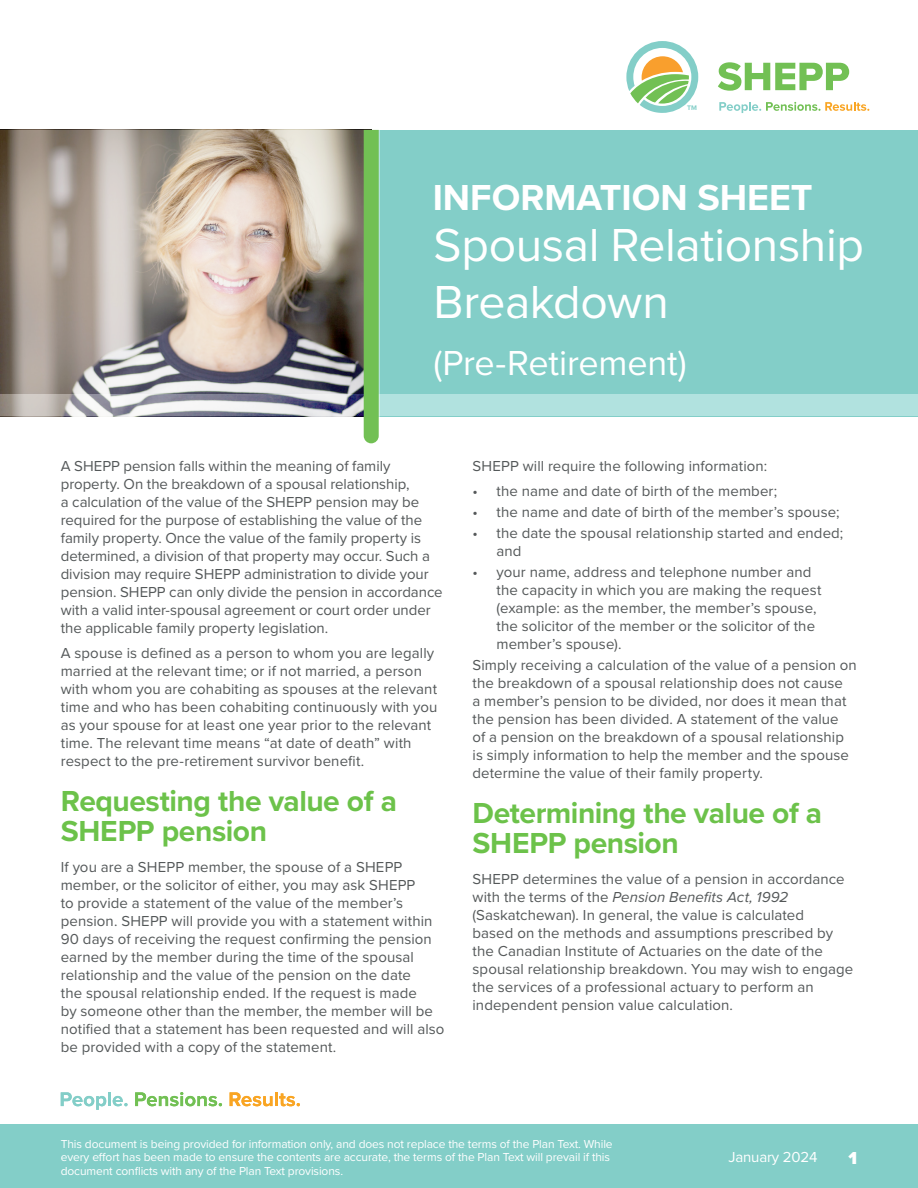
<style>
.page{position:relative;width:918px;height:1188px;background:#fff}
.page>*{position:absolute;margin:0;border:0;box-sizing:border-box;transform-origin:0 0}
.Info_Sheet_Title__Pa{font:48px/57px "Proxima Nova";letter-spacing:-.01em;color:#fff}
.t1{font:700 37.5px "Proxima Nova";color:#fff}
.Info_Sheet_Title__Pa-2{font:36px "Proxima Nova";letter-spacing:-.005em;color:#fff}
.Heading_1{font:700 30px/30px "Proxima Nova";letter-spacing:-.015em;color:#6cc24a}
.t2{font:900 18px "Proxima Nova";color:#fff}
.Copy{font:15px/18px "Proxima Nova";letter-spacing:.005em;color:#545859}
.t3{font:15px "Proxima Nova";letter-spacing:-.01em;color:#fff}
.t4{font:12px/13.5px "Proxima Nova";letter-spacing:-.01em;color:#fff}
.t5{font:700 6.9px "Proxima Nova";color:#83cec8}
.s1{font-style:italic}
</style>
<div class="page">
<div style="left:0;top:1125px;width:918px;height:63px;background:#83cec8"></div>
<svg style="left:61px;top:1092px;width:45px;height:18px"></svg>
<hr style="left:108px;top:1092px;width:3px;height:14px;background:#83cec8">
<svg style="left:113px;top:1096px;width:15px;height:10px"></svg>
<svg style="left:135px;top:1092px;width:87px;height:14px"></svg>
<svg style="left:230px;top:1092px;width:42px;height:14px"></svg>
<hr style="left:275px;top:1092px;width:3px;height:14px;background:#f9a523">
<svg style="left:279px;top:1093px;width:21px;height:13px"></svg>
<div style="left:371px;top:130px;width:547px;height:286px;background:#83cec8"></div>
<img style="left:0;top:130px;width:364px;height:265px">
<svg style="left:0;top:395px;width:918px;height:21px;background:#b3d0d1"></svg>
<svg style="left:364px;top:130px;width:15px;height:313px;background:#73c057"></svg>
<svg style="left:719px;top:102px;width:150px;height:11px"></svg>
<svg style="left:718px;top:62px;width:131px;height:29px"></svg>
<svg style="left:626px;top:41px;width:72px;height:72px"></svg>
<p class="t5" style="left:687px;top:103px;width:11px">TM</p>
<h2 class="t1" style="left:433px;top:169px;width:382px">INFORMATION SHEET</h2>
<p class="Info_Sheet_Title__Pa" style="left:433px;top:214px;width:432px">Spousal Relationship<br>Breakdown</p>
<p class="Info_Sheet_Title__Pa-2" style="left:433px;top:336px;width:255px">(Pre-Retirement)</p>
<p class="Copy" style="left:61px;top:456px;width:383px">A SHEPP pension falls within the meaning of family property. On the breakdown of a spousal relationship,<br>a calculation of the value of the SHEPP pension may be required for the purpose of establishing the value of the family property. Once the value of the family property is determined, a division of that property may occur. Such a division may require SHEPP administration to divide your pension. SHEPP can only divide the pension in accordance with a valid inter-spousal agreement or court order under the applicable family property legislation.</p>
<p class="Copy" style="left:61px;top:644px;width:378px">A spouse is defined as a person to whom you are legally married at the relevant time; or if not married, a person with whom you are cohabiting as spouses at the relevant time and who has been cohabiting continuously with you as your spouse for at least one year prior to the relevant time. The relevant time means “at date of death” with respect to the pre-retirement survivor benefit.</p>
<p class="Heading_1" style="left:61px;top:785px;width:338px">Requesting the value of a<br>SHEPP pension</p>
<p class="Copy" style="left:61px;top:857px;width:385px">If you are a SHEPP member, the spouse of a SHEPP member, or the solicitor of either, you may ask SHEPP<br>to provide a statement of the value of the member’s pension. SHEPP will provide you with a statement within 90 days of receiving the request confirming the pension earned by the member during the time of the spousal relationship and the value of the pension on the date<br>the spousal relationship ended. If the request is made<br>by someone other than the member, the member will be notified that a statement has been requested and will also be provided with a copy of the statement.</p>
<p class="Copy" style="left:472px;top:456px;width:296px">SHEPP will require the following information:</p>
<p class="Copy" style="left:472px;top:482px;width:306px">• the name and date of birth of the member;</p>
<p class="Copy" style="left:472px;top:503px;width:369px">• the name and date of birth of the member’s spouse;</p>
<p class="Copy" style="left:496px;top:524px;width:348px;text-indent:-24px">• the date the spousal relationship started and ended; and</p>
<p class="Copy" style="left:496px;top:563px;width:327px;text-indent:-24px">• your name, address and telephone number and the capacity in which you are making the request (example: as the member, the member’s spouse, the solicitor of the member or the solicitor of the member’s spouse).</p>
<p class="Copy" style="left:472px;top:656px;width:386px">Simply receiving a calculation of the value of a pension on the breakdown of a spousal relationship does not cause<br>a member’s pension to be divided, nor does it mean that the pension has been divided. A statement of the value<br>of a pension on the breakdown of a spousal relationship is simply information to help the member and the spouse determine the value of their family property.</p>
<p class="Heading_1" style="left:472px;top:797px;width:351px">Determining the value of a<br>SHEPP pension</p>
<p class="Copy" style="left:472px;top:869px;width:382px">SHEPP determines the value of a pension in accordance with the terms of the <span class="s1">Pension Benefits Act, 1992 </span>(Saskatchewan). In general, the value is calculated<br>based on the methods and assumptions prescribed by the Canadian Institute of Actuaries on the date of the spousal relationship breakdown. You may wish to engage the services of a professional actuary to perform an independent pension value calculation.</p>
<p class="t4" style="left:61px;top:1136px;width:553px">This document is being provided for information only, and does not replace the terms of the Plan Text. While every effort has been made to ensure the contents are accurate, the terms of the Plan Text will prevail if this document conflicts with any of the Plan Text provisions.</p>
<p class="t2" style="left:849px;top:1144px;width:10px">1</p>
<p class="t4" style="left:61px;top:1141px;width:529px">This document is prepared as a general guideline and confers no legal rights or any obligation on the<br>Saskatchewan Healthcare Employees’ Pension Plan. For complete details, please refer to the Plan Text.</p>
<p class="t3" style="left:692px;top:1144px;width:91px">January 2020</p>
<p class="t2" style="left:849px;top:1142px;width:10px">1</p>
<p class="t3" style="left:728px;top:1146px;width:91px">January 2024</p>
</div>
